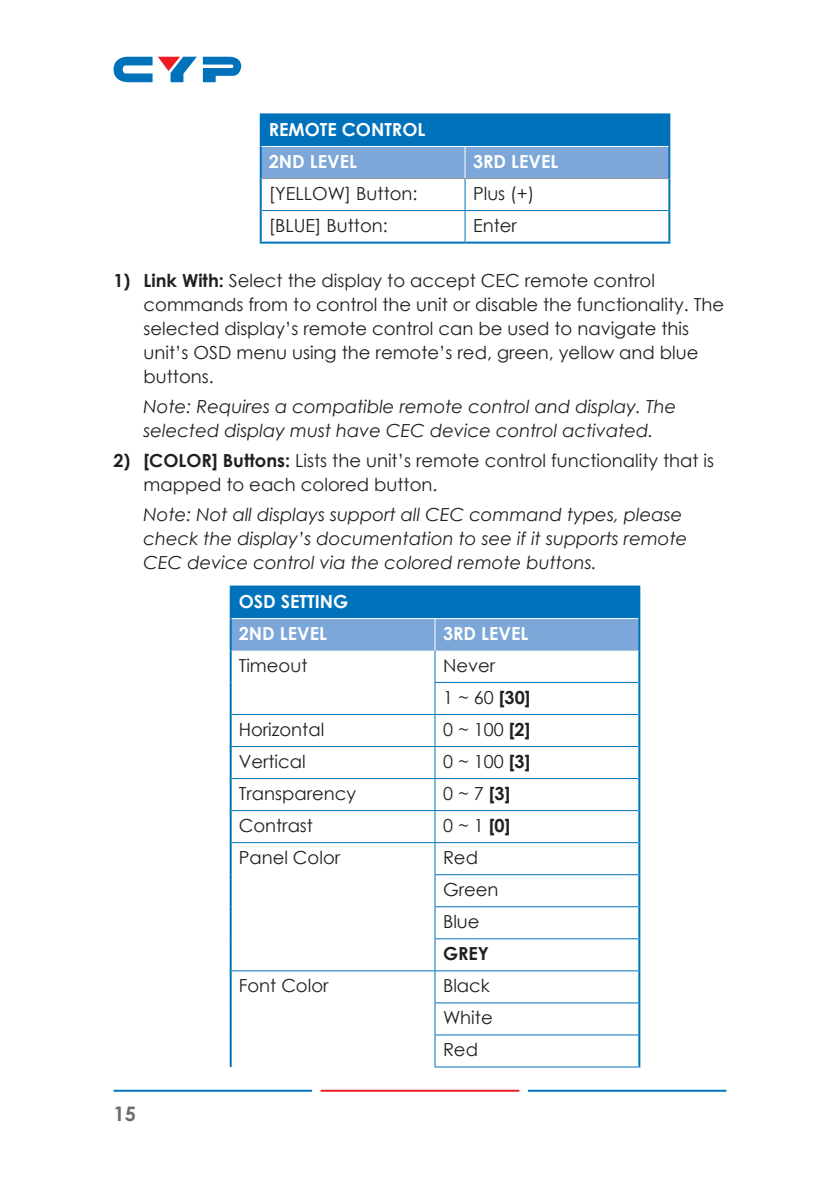
<style>
.page{position:relative;width:840px;height:1191px;background:#fff}
.page>*{position:absolute;margin:0;border:0;box-sizing:border-box;transform-origin:0 0}
.t1{font:700 20px "Century Gothic";color:#6c6d70}
.Callout_List_-_Bold{font:18px/24px "Century Gothic";color:#231f20}
.Callout_List_-_Note{font:italic 18px/24px "Century Gothic";color:#231f20}
.Table_Text{font:18px "Century Gothic";color:#231f20}
.Callout_List{font:18px "Century Gothic";color:#231f20}
.Table_Text_-_Bold{font:700 18px "Century Gothic";color:#fff}
.Table_Header{font:700 18px "Century Gothic";color:#fff}
.Callout_List_-_Bold-2{font:700 18px "Century Gothic";color:#231f20}
.s1{font-weight:700}
</style>
<div class="page">
<hr style="left:113px;top:1089px;width:199px;height:2px;background:#0073bd">
<hr style="left:527px;top:1089px;width:199px;height:2px;background:#0072bc">
<hr style="left:320px;top:1089px;width:199px;height:2px;background:#ee1d23">
<svg style="left:203px;top:56px;width:38px;height:26px"></svg>
<svg style="left:158px;top:57px;width:39px;height:25px"></svg>
<svg style="left:113px;top:56px;width:39px;height:26px"></svg>
<div style="left:260px;top:114px;width:409px;height:32px;background:#0072bc"></div>
<div style="left:261px;top:147px;width:407px;height:31px;background:#7ca7d8"></div>
<hr style="left:259px;top:113px;width:206px;height:2px;background:#0072bc">
<hr style="left:259px;top:115px;width:2px;height:31px;background:#0072bc">
<hr style="left:465px;top:113px;width:205px;height:2px;background:#0072bc">
<hr style="left:668px;top:115px;width:2px;height:31px;background:#0072bc">
<hr style="left:259px;top:146px;width:2px;height:32px;background:#0072bc">
<hr style="left:668px;top:146px;width:2px;height:32px;background:#0072bc">
<hr style="left:259px;top:178px;width:2px;height:32px;background:#0072bc">
<hr style="left:668px;top:178px;width:2px;height:32px;background:#0072bc">
<hr style="left:259px;top:210px;width:2px;height:32px;background:#0072bc">
<hr style="left:668px;top:210px;width:2px;height:32px;background:#0072bc">
<hr style="left:259px;top:242px;width:206px;height:2px;background:#0072bc">
<hr style="left:465px;top:242px;width:205px;height:2px;background:#0072bc">
<hr style="left:464px;top:147px;width:1px;height:31px;background:#fff">
<hr style="left:464px;top:179px;width:1px;height:31px;background:#0072bc">
<hr style="left:261px;top:210px;width:204px;height:1px;background:#0072bc">
<hr style="left:465px;top:210px;width:203px;height:1px;background:#0072bc">
<hr style="left:464px;top:211px;width:1px;height:31px;background:#0072bc">
<hr style="left:261px;top:178px;width:204px;height:1px;background:#939598">
<hr style="left:465px;top:178px;width:203px;height:1px;background:#939598">
<div style="left:230px;top:586px;width:409px;height:32px;background:#0072bc"></div>
<div style="left:231px;top:619px;width:407px;height:31px;background:#7ca7d8"></div>
<hr style="left:434px;top:650px;width:1px;height:32px;background:#0072bc">
<hr style="left:434px;top:682px;width:1px;height:32px;background:#0072bc">
<hr style="left:434px;top:714px;width:1px;height:32px;background:#0072bc">
<hr style="left:434px;top:971px;width:1px;height:31px;background:#0072bc">
<hr style="left:434px;top:1003px;width:1px;height:31px;background:#0072bc">
<hr style="left:434px;top:1035px;width:1px;height:31px;background:#0072bc">
<hr style="left:229px;top:747px;width:2px;height:31px;background:#0072bc">
<hr style="left:229px;top:778px;width:2px;height:32px;background:#0072bc">
<hr style="left:229px;top:810px;width:2px;height:32px;background:#0072bc">
<hr style="left:229px;top:842px;width:2px;height:32px;background:#0072bc">
<hr style="left:229px;top:874px;width:2px;height:32px;background:#0072bc">
<hr style="left:229px;top:906px;width:2px;height:32px;background:#0072bc">
<hr style="left:229px;top:938px;width:2px;height:32px;background:#0072bc">
<hr style="left:229px;top:585px;width:206px;height:2px;background:#0072bc">
<hr style="left:229px;top:587px;width:2px;height:31px;background:#0072bc">
<hr style="left:435px;top:585px;width:205px;height:2px;background:#0072bc">
<hr style="left:638px;top:587px;width:2px;height:31px;background:#0072bc">
<hr style="left:229px;top:618px;width:2px;height:32px;background:#0072bc">
<hr style="left:638px;top:618px;width:2px;height:32px;background:#0072bc">
<hr style="left:229px;top:650px;width:2px;height:32px;background:#0072bc">
<hr style="left:638px;top:650px;width:2px;height:32px;background:#0072bc">
<hr style="left:229px;top:682px;width:2px;height:32px;background:#0072bc">
<hr style="left:638px;top:682px;width:2px;height:32px;background:#0072bc">
<hr style="left:229px;top:714px;width:2px;height:32px;background:#0072bc">
<hr style="left:638px;top:714px;width:2px;height:32px;background:#0072bc">
<hr style="left:638px;top:746px;width:2px;height:32px;background:#0072bc">
<hr style="left:638px;top:778px;width:2px;height:32px;background:#0072bc">
<hr style="left:638px;top:810px;width:2px;height:32px;background:#0072bc">
<hr style="left:638px;top:842px;width:2px;height:32px;background:#0072bc">
<hr style="left:638px;top:874px;width:2px;height:32px;background:#0072bc">
<hr style="left:638px;top:906px;width:2px;height:32px;background:#0072bc">
<hr style="left:638px;top:938px;width:2px;height:33px;background:#0072bc">
<hr style="left:229px;top:971px;width:2px;height:32px;background:#0072bc">
<hr style="left:638px;top:971px;width:2px;height:32px;background:#0072bc">
<hr style="left:229px;top:1003px;width:2px;height:32px;background:#0072bc">
<hr style="left:638px;top:1003px;width:2px;height:32px;background:#0072bc">
<hr style="left:229px;top:1035px;width:2px;height:32px;background:#0072bc">
<hr style="left:638px;top:1035px;width:2px;height:31px;background:#0072bc">
<hr style="left:434px;top:682px;width:204px;height:1px;background:#0072bc">
<hr style="left:231px;top:714px;width:204px;height:1px;background:#0072bc">
<hr style="left:435px;top:714px;width:203px;height:1px;background:#0072bc">
<hr style="left:229px;top:746px;width:206px;height:1px;background:#0072bc">
<hr style="left:435px;top:746px;width:203px;height:1px;background:#0072bc">
<hr style="left:231px;top:778px;width:204px;height:1px;background:#0072bc">
<hr style="left:435px;top:778px;width:203px;height:1px;background:#0072bc">
<hr style="left:231px;top:810px;width:204px;height:1px;background:#0072bc">
<hr style="left:435px;top:810px;width:203px;height:1px;background:#0072bc">
<hr style="left:231px;top:842px;width:204px;height:1px;background:#0072bc">
<hr style="left:435px;top:842px;width:203px;height:1px;background:#0072bc">
<hr style="left:434px;top:874px;width:204px;height:1px;background:#0072bc">
<hr style="left:434px;top:906px;width:204px;height:1px;background:#0072bc">
<hr style="left:434px;top:938px;width:204px;height:1px;background:#0072bc">
<hr style="left:229px;top:970px;width:206px;height:1px;background:#0072bc">
<hr style="left:435px;top:970px;width:203px;height:1px;background:#0072bc">
<hr style="left:434px;top:1002px;width:204px;height:1px;background:#0072bc">
<hr style="left:434px;top:1034px;width:204px;height:1px;background:#0072bc">
<hr style="left:434px;top:1066px;width:206px;height:1px;background:#0072bc">
<hr style="left:434px;top:619px;width:1px;height:31px;background:#fff">
<hr style="left:434px;top:747px;width:1px;height:31px;background:#0072bc">
<hr style="left:434px;top:779px;width:1px;height:31px;background:#0072bc">
<hr style="left:434px;top:811px;width:1px;height:31px;background:#0072bc">
<hr style="left:434px;top:843px;width:1px;height:31px;background:#0072bc">
<hr style="left:434px;top:875px;width:1px;height:31px;background:#0072bc">
<hr style="left:434px;top:907px;width:1px;height:31px;background:#0072bc">
<hr style="left:434px;top:939px;width:1px;height:31px;background:#0072bc">
<p class="Table_Header" style="left:268px;top:116px;width:158px">REMOTE CONTROL</p>
<p class="Table_Text_-_Bold" style="left:268px;top:148px;width:90px">2ND LEVEL</p>
<p class="Table_Text_-_Bold" style="left:473px;top:148px;width:87px">3RD LEVEL</p>
<p class="Callout_List" style="left:268px;top:181px;width:150px">[YELLOW] Button:</p>
<p class="Callout_List" style="left:473px;top:181px;width:63px">Plus (+)</p>
<p class="Callout_List" style="left:268px;top:213px;width:120px">[BLUE] Button:</p>
<p class="Callout_List" style="left:473px;top:213px;width:45px">Enter</p>
<p class="Callout_List_-_Bold" style="left:143px;top:268px;width:582px;text-indent:-30px"><span class="s1">1) Link With:</span> Select the display to accept CEC remote control commands from to control the unit or disable the functionality. The selected display’s remote control can be used to navigate this unit’s OSD menu using the remote’s red, green, yellow and blue buttons.</p>
<p class="Callout_List_-_Note" style="left:143px;top:394px;width:534px">Note: Requires a compatible remote control and display. The selected display must have CEC device control activated.</p>
<p class="Callout_List_-_Bold" style="left:143px;top:448px;width:572px;text-indent:-30px"><span class="s1">2) [COLOR] Buttons:</span> Lists the unit’s remote control functionality that is mapped to each colored button.</p>
<p class="Callout_List_-_Note" style="left:143px;top:502px;width:545px">Note: Not all displays support all CEC command types, please check the display’s documentation to see if it supports remote<br>CEC device control via the colored remote buttons.</p>
<p class="Table_Header" style="left:238px;top:588px;width:111px">OSD SETTING</p>
<p class="Table_Text_-_Bold" style="left:238px;top:620px;width:90px">2ND LEVEL</p>
<p class="Table_Text_-_Bold" style="left:443px;top:620px;width:87px">3RD LEVEL</p>
<p class="Table_Text" style="left:238px;top:653px;width:70px">Timeout</p>
<p class="Table_Text" style="left:443px;top:653px;width:54px">Never</p>
<p class="Table_Text" style="left:443px;top:685px;width:89px">1 ~ 60 <span class="s1">[30]</span></p>
<p class="Table_Text" style="left:238px;top:717px;width:87px">Horizontal</p>
<p class="Table_Text" style="left:443px;top:717px;width:89px">0 ~ 100 <span class="s1">[2]</span></p>
<p class="Callout_List_-_Bold" style="left:238px;top:749px;width:68px">Vertical</p>
<p class="Table_Text" style="left:443px;top:749px;width:89px">0 ~ 100 <span class="s1">[3]</span></p>
<p class="Callout_List_-_Bold" style="left:238px;top:781px;width:119px">Transparency</p>
<p class="Table_Text" style="left:443px;top:781px;width:69px">0 ~ 7 <span class="s1">[3]</span></p>
<p class="Callout_List_-_Bold" style="left:238px;top:813px;width:76px">Contrast</p>
<p class="Table_Text" style="left:443px;top:813px;width:69px">0 ~ 1 <span class="s1">[0]</span></p>
<p class="Table_Text" style="left:238px;top:845px;width:103px">Panel Color</p>
<p class="Table_Text" style="left:443px;top:845px;width:36px">Red</p>
<p class="Table_Text" style="left:443px;top:877px;width:57px">Green</p>
<p class="Table_Text" style="left:443px;top:909px;width:38px">Blue</p>
<p class="Callout_List_-_Bold-2" style="left:443px;top:940px;width:48px">GREY</p>
<p class="Table_Text" style="left:238px;top:973px;width:91px">Font Color</p>
<p class="Table_Text" style="left:443px;top:973px;width:48px">Black</p>
<p class="Table_Text" style="left:443px;top:1005px;width:51px">White</p>
<p class="Table_Text" style="left:443px;top:1037px;width:36px">Red</p>
<p class="t1" style="left:113px;top:1098px;width:24px">15</p>
</div>
